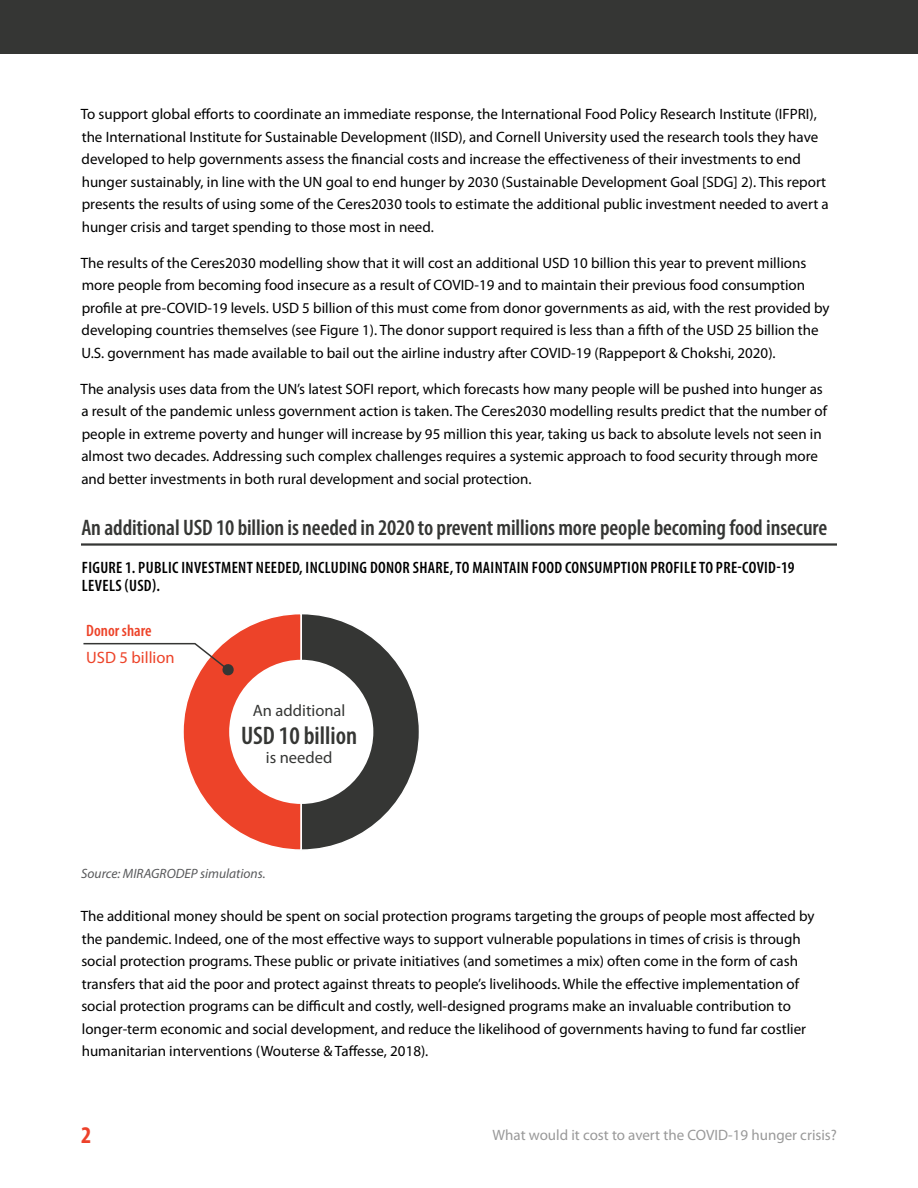
<style>
.page{position:relative;width:918px;height:1188px;background:#fff}
.page>*{position:absolute;margin:0;border:0;box-sizing:border-box;transform-origin:0 0}
.t1{font:600 condensed 25.5px "Myriad Pro";color:#353634}
.t2{font:700 condensed 24px "Myriad Pro";color:#ed412a}
.t3{font:600 condensed 22.5px "Myriad Pro";letter-spacing:-.005em;color:#353634}
.t4{font:600 condensed 16.5px/18px "Myriad Pro";letter-spacing:.02em;color:#000}
.t5{font:16.5px "Myriad Pro";color:#353634}
.t6{font:16.5px "Myriad Pro";color:#ed4329}
.t7{font:600 condensed 16.5px "Myriad Pro";color:#ed4329}
.t8{font:15px/22.5px "Myriad Pro";color:#000}
.t9{font:15px "Myriad Pro";color:#999}
.t10{font:italic 13.5px "Myriad Pro";color:#58595b}
</style>
<div class="page">
<div style="left:0;top:0;width:918px;height:54px;background:#353634"></div>
<hr style="left:81px;top:543px;width:756px;height:3px;background:#353634">
<svg style="left:83px;top:614px;width:336px;height:236px"></svg>
<p class="t8" style="left:81px;top:103px;width:750px">To support global efforts to coordinate an immediate response, the International Food Policy Research Institute (IFPRI), the International Institute for Sustainable Development (IISD), and Cornell University used the research tools they have developed to help governments assess the financial costs and increase the effectiveness of their investments to end hunger sustainably, in line with the UN goal to end hunger by 2030 (Sustainable Development Goal [SDG] 2). This report presents the results of using some of the Ceres2030 tools to estimate the additional public investment needed to avert a hunger crisis and target spending to those most in need.</p>
<p class="t8" style="left:81px;top:251px;width:750px">The results of the Ceres2030 modelling show that it will cost an additional USD 10 billion this year to prevent millions more people from becoming food insecure as a result of COVID-19 and to maintain their previous food consumption profile at pre-COVID-19 levels. USD 5 billion of this must come from donor governments as aid, with the rest provided by developing countries themselves (see Figure 1). The donor support required is less than a fifth of the USD 25 billion the U.S. government has made available to bail out the airline industry after COVID-19 (Rappeport &amp; Chokshi, 2020).</p>
<p class="t8" style="left:81px;top:377px;width:748px">The analysis uses data from the UN’s latest SOFI report, which forecasts how many people will be pushed into hunger as a result of the pandemic unless government action is taken. The Ceres2030 modelling results predict that the number of people in extreme poverty and hunger will increase by 95 million this year, taking us back to absolute levels not seen in almost two decades. Addressing such complex challenges requires a systemic approach to food security through more and better investments in both rural development and social protection.</p>
<h3 class="t3" style="left:81px;top:513px;width:747px">An additional USD 10 billion is needed in 2020 to prevent millions more people becoming food insecure</h3>
<p class="t4" style="left:82px;top:558px;width:714px">FIGURE 1. PUBLIC INVESTMENT NEEDED, INCLUDING DONOR SHARE, TO MAINTAIN FOOD CONSUMPTION PROFILE TO PRE-COVID-19<br>LEVELS (USD).</p>
<p class="t7" style="left:86px;top:620px;width:67px">Donor share</p>
<p class="t6" style="left:86px;top:647px;width:90px">USD 5 billion</p>
<p class="t5" style="left:253px;top:700px;width:94px">An additional</p>
<h1 class="t1" style="left:241px;top:719px;width:118px">USD 10 billion</h1>
<p class="t5" style="left:266px;top:748px;width:68px">is needed</p>
<p class="t10" style="left:81px;top:865px;width:186px">Source: MIRAGRODEP simulations.</p>
<p class="t8" style="left:81px;top:904px;width:735px">The additional money should be spent on social protection programs targeting the groups of people most affected by the pandemic. Indeed, one of the most effective ways to support vulnerable populations in times of crisis is through social protection programs. These public or private initiatives (and sometimes a mix) often come in the form of cash transfers that aid the poor and protect against threats to people’s livelihoods. While the effective implementation of social protection programs can be difficult and costly, well-designed programs make an invaluable contribution to longer-term economic and social development, and reduce the likelihood of governments having to fund far costlier humanitarian interventions (Wouterse &amp; Taffesse, 2018).</p>
<h2 class="t2" style="left:81px;top:1120px;width:12px">2</h2>
<p class="t9" style="left:493px;top:1125px;width:346px">What would it cost to avert the COVID-19 hunger crisis?</p>
</div>
